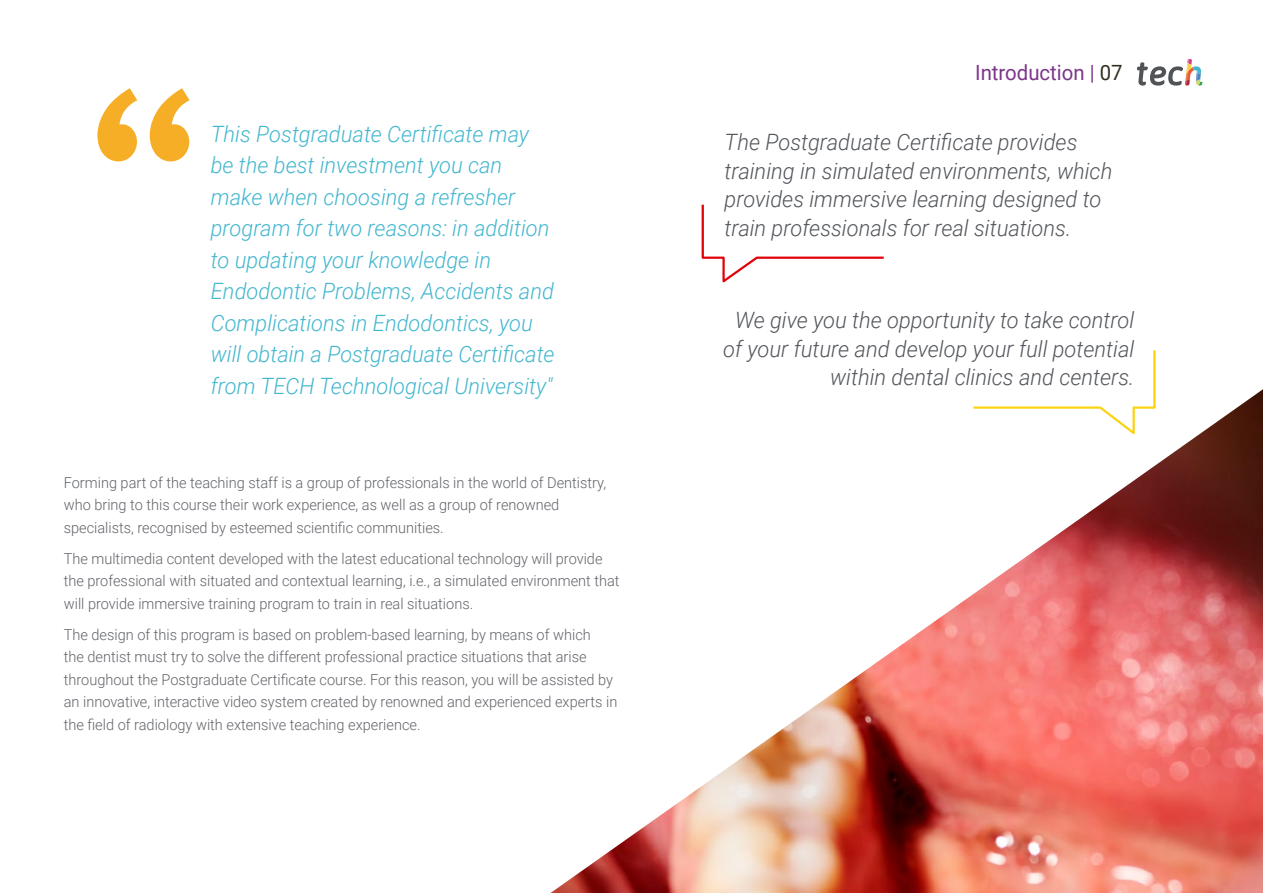
<style>
.page{position:relative;width:1263px;height:893px;background:#fff}
.page>*{position:absolute;margin:0;border:0;box-sizing:border-box;transform-origin:0 0}
.t1{font:italic 300 22.5px/31.5px "Roboto";color:#43b7cf}
.t2{font:italic 300 22.5px/28.5px "Roboto";color:#52555b;text-align:right}
.t3{font:21px "Roboto";color:#7e358c}
.t4{font:300 15px/22.5px "Roboto";color:#61646a}
.s1{color:#312e20}
</style>
<div class="page">
<svg style="left:97px;top:88px;width:93px;height:73px"></svg>
<svg style="left:1153px;top:350px;width:3px;height:39px"></svg>
<svg style="left:701px;top:204px;width:183px;height:79px"></svg>
<img style="left:550px;top:389px;width:713px;height:504px">
<svg style="left:1137px;top:59px;width:65px;height:27px"></svg>
<p class="t1" style="left:211px;top:117px;width:345px">This Postgraduate Certificate may be the best investment you can make when choosing a refresher program for two reasons: in addition to updating your knowledge in Endodontic Problems, Accidents and Complications in Endodontics, you will obtain a Postgraduate Certificate from TECH Technological University"</p>
<p class="t4" style="left:64px;top:470px;width:544px">Forming part of the teaching staff is a group of professionals in the world of Dentistry, who bring to this course their work experience, as well as a group of renowned specialists, recognised by esteemed scientific communities.</p>
<p class="t4" style="left:64px;top:546px;width:557px">The multimedia content developed with the latest educational technology will provide the professional with situated and contextual learning, i.e., a simulated environment that will provide immersive training program to train in real situations.</p>
<p class="t4" style="left:64px;top:622px;width:555px">The design of this program is based on problem-based learning, by means of which<br>the dentist must try to solve the different professional practice situations that arise throughout the Postgraduate Certificate course. For this reason, you will be assisted by an innovative, interactive video system created by renowned and experienced experts in the field of radiology with extensive teaching experience.</p>
<h2 class="t3" style="left:975px;top:57px;width:149px">Introduction | <span class="s1">07</span></h2>
<h1 class="t2" style="left:725px;top:127px;width:389px;text-align:left">The Postgraduate Certificate provides training in simulated environments, which provides immersive learning designed to train professionals for real situations.</h1>
<h1 class="t2" style="left:723px;top:305px;width:413px">We give you the opportunity to take control of your future and develop your full potential within dental clinics and centers.</h1>
</div>
